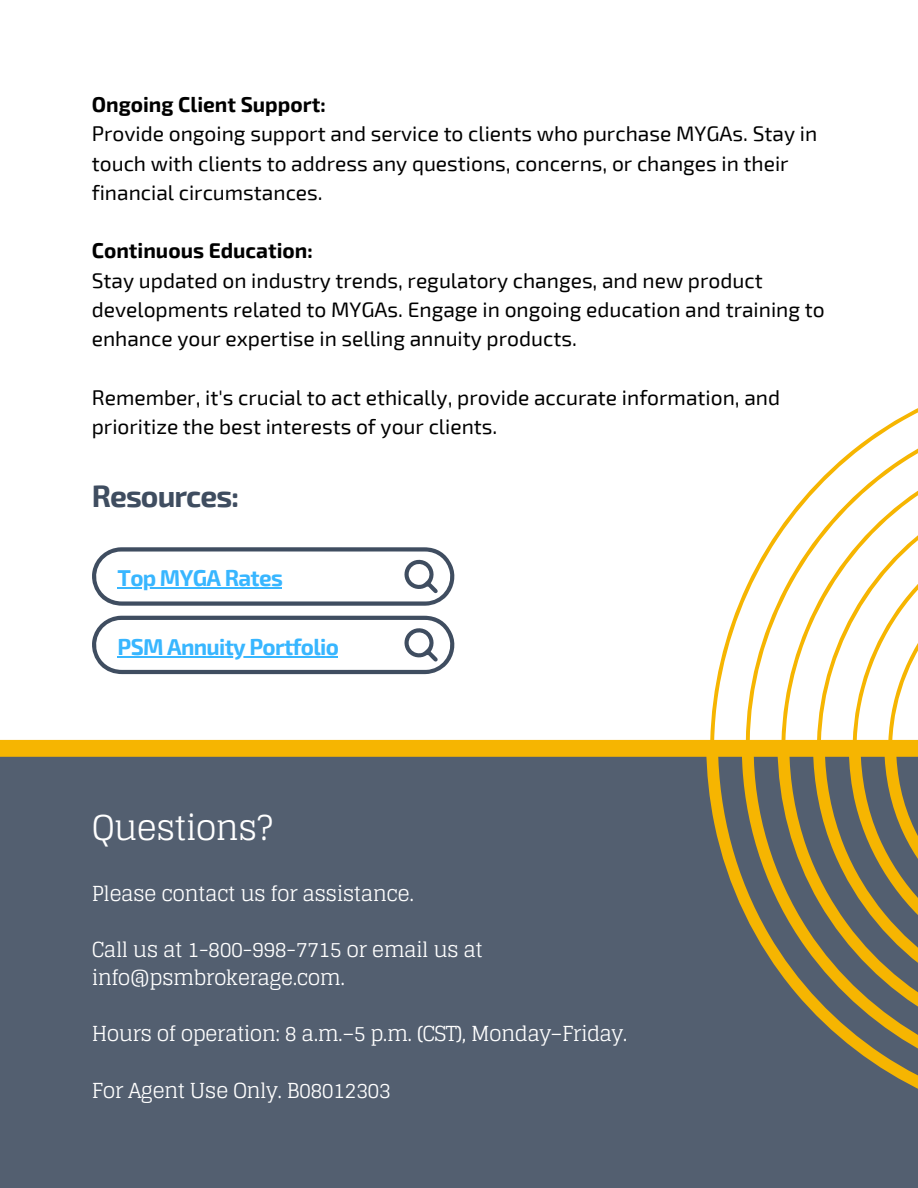
<style>
.page{position:relative;width:918px;height:1188px;background:#fff}
.page>*{position:absolute;margin:0;border:0;box-sizing:border-box;transform-origin:0 0}
.t1{font:34.2px "Glegoo";letter-spacing:-.03em;color:#fff}
.t2{font:700 30px "Exo 2";letter-spacing:-.03em;color:#3f4d60}
.t3{font:700 22.5px "Exo 2";letter-spacing:-.03em;color:#38b6ff}
.t4{font:21px/29.2px "Exo 2";color:#000}
.t5{font:700 21px "Exo 2";color:#000}
.t6{font:20.7px/28.2px "Glegoo";letter-spacing:-.03em;color:#fff}
</style>
<div class="page">
<div style="left:0;top:748px;width:918px;height:440px;background:#535f70"></div>
<div style="left:0;top:740px;width:918px;height:17px;background:#f6b501"></div>
<svg style="left:706px;top:596px;width:36px;height:312px"></svg>
<svg style="left:742px;top:408px;width:176px;height:681px"></svg>
<svg style="left:92px;top:547px;width:363px;height:59px"></svg>
<hr style="left:118px;top:588px;width:164px;height:1px;background:#38b6ff">
<svg style="left:92px;top:616px;width:363px;height:58px"></svg>
<hr style="left:118px;top:656px;width:220px;height:1px;background:#38b6ff">
<p class="t5" style="left:92px;top:91px;width:236px">Ongoing Client Support:</p>
<p class="t4" style="left:92px;top:118px;width:727px">Provide ongoing support and service to clients who purchase MYGAs. Stay in touch with clients to address any questions, concerns, or changes in their financial circumstances.</p>
<p class="t5" style="left:92px;top:237px;width:223px">Continuous Education:</p>
<p class="t4" style="left:92px;top:265px;width:734px">Stay updated on industry trends, regulatory changes, and new product developments related to MYGAs. Engage in ongoing education and training to enhance your expertise in selling annuity products.</p>
<p class="t4" style="left:92px;top:382px;width:690px">Remember, it's crucial to act ethically, provide accurate information, and prioritize the best interests of your clients.</p>
<p class="t2" style="left:92px;top:477px;width:149px">Resources:</p>
<p class="t3" style="left:118px;top:564px;width:167px">Top MYGA Rates</p>
<p class="t3" style="left:118px;top:632px;width:223px">PSM Annuity Portfolio</p>
<p class="t1" style="left:92px;top:808px;width:183px">Questions?</p>
<p class="t6" style="left:92px;top:880px;width:324px">Please contact us for assistance.</p>
<p class="t6" style="left:92px;top:936px;width:393px">Call us at 1-800-998-7715 or email us at info@psmbrokerage.com.</p>
<p class="t6" style="left:92px;top:1020px;width:537px">Hours of operation: 8 a.m.–5 p.m. (CST), Monday–Friday.</p>
<p class="t6" style="left:92px;top:1076px;width:301px">For Agent Use Only. B08012303</p>
</div>
